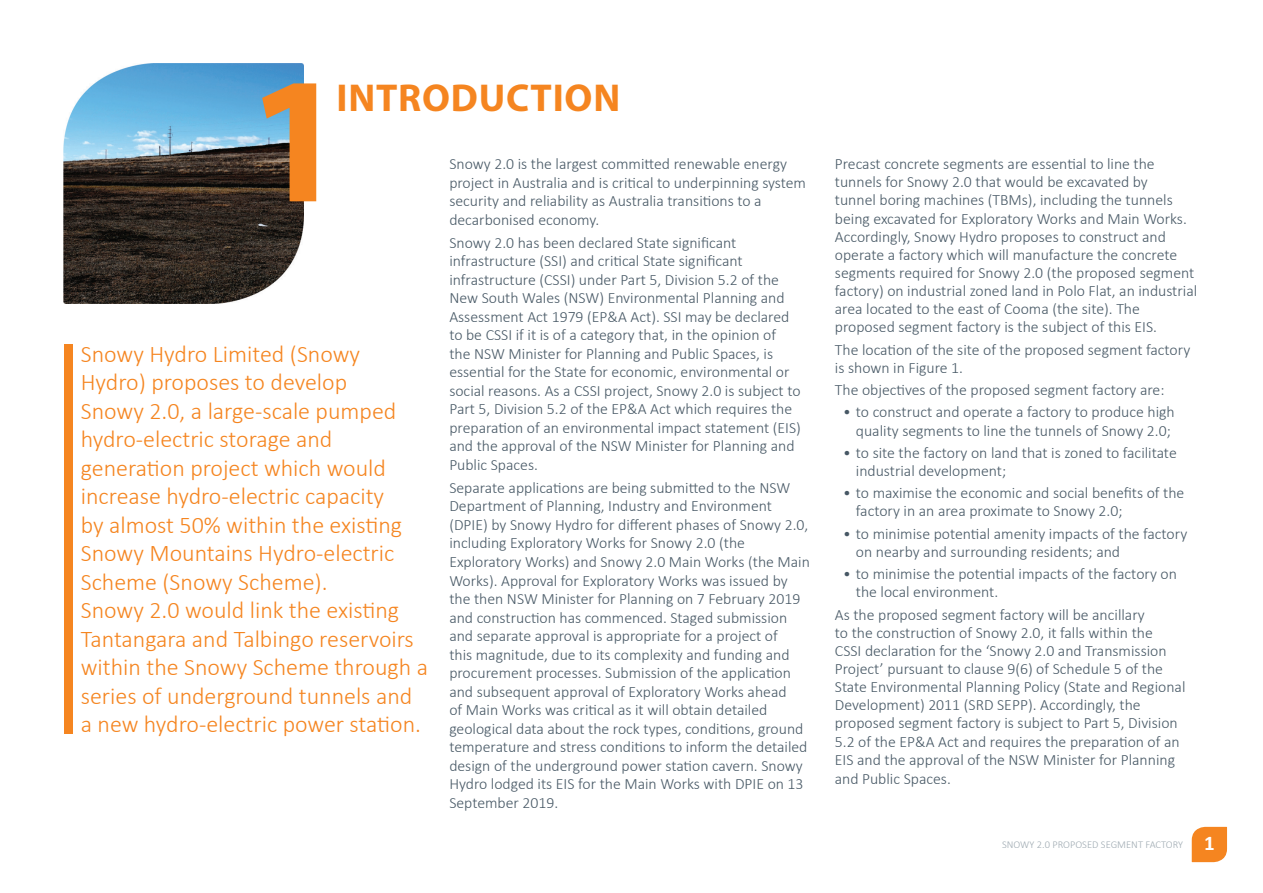
<style>
.page{position:relative;width:1263px;height:893px;background:#fff}
.page>*{position:absolute;margin:0;border:0;box-sizing:border-box;transform-origin:0 0}
.t1{font:700 181.35px "Myriad Pro";color:#f58520}
.t2{font:700 39px "Myriad Pro";letter-spacing:.02em;color:#f58520}
.t3{font:300 24px/28.5px "Calibri";color:#f58520}
.t4{font:300 15.75px/18.6px "Calibri";color:#475865}
.t5{font:300 10.5px "Calibri";color:#9faab2}
.s1{font-weight:700;font-size:21px;color:#fff}
</style>
<div class="page">
<img style="left:64px;top:64px;width:240px;height:240px">
<svg style="left:1192px;top:827px;width:35px;height:35px"></svg>
<div style="left:64px;top:344px;width:8px;height:389px;background:#f58520"></div>
<h1 class="t1" style="left:247px;top:22px;width:102px">1</h1>
<h2 class="t2" style="left:336px;top:73px;width:285px">INTRODUCTION</h2>
<p class="t4" style="left:449px;top:154px;width:358px">Snowy 2.0 is the largest committed renewable energy project in Australia and is critical to underpinning system security and reliability as Australia transitions to a decarbonised economy.</p>
<p class="t4" style="left:449px;top:233px;width:353px">Snowy 2.0 has been declared State significant infrastructure (SSI) and critical State significant infrastructure (CSSI) under Part 5, Division 5.2 of the New South Wales (NSW) Environmental Planning and Assessment Act 1979 (EP&amp;A Act). SSI may be declared to be CSSI if it is of a category that, in the opinion of the NSW Minister for Planning and Public Spaces, is essential for the State for economic, environmental or social reasons. As a CSSI project, Snowy 2.0 is subject to Part 5, Division 5.2 of the EP&amp;A Act which requires the preparation of an environmental impact statement (EIS) and the approval of the NSW Minister for Planning and Public Spaces.</p>
<p class="t4" style="left:449px;top:478px;width:362px">Separate applications are being submitted to the NSW Department of Planning, Industry and Environment (DPIE) by Snowy Hydro for different phases of Snowy 2.0, including Exploratory Works for Snowy 2.0 (the Exploratory Works) and Snowy 2.0 Main Works (the Main Works). Approval for Exploratory Works was issued by the then NSW Minister for Planning on 7 February 2019 and construction has commenced. Staged submission and separate approval is appropriate for a project of<br>this magnitude, due to its complexity and funding and procurement processes. Submission of the application and subsequent approval of Exploratory Works ahead<br>of Main Works was critical as it will obtain detailed geological data about the rock types, conditions, ground temperature and stress conditions to inform the detailed design of the underground power station cavern. Snowy Hydro lodged its EIS for the Main Works with DPIE on 13<br>September 2019.</p>
<p class="t3" style="left:81px;top:339px;width:349px">Snowy Hydro Limited (Snowy<br>Hydro) proposes to develop<br>Snowy 2.0, a large-scale pumped hydro-electric storage and generation project which would increase hydro-electric capacity<br>by almost 50% within the existing<br>Snowy Mountains Hydro-electric<br>Scheme (Snowy Scheme).<br>Snowy 2.0 would link the existing<br>Tantangara and Talbingo reservoirs within the Snowy Scheme through a series of underground tunnels and a new hydro-electric power station.</p>
<p class="t4" style="left:835px;top:155px;width:364px;line-height:18.1px">Precast concrete segments are essential to line the tunnels for Snowy 2.0 that would be excavated by<br>tunnel boring machines (TBMs), including the tunnels being excavated for Exploratory Works and Main Works.<br>Accordingly, Snowy Hydro proposes to construct and operate a factory which will manufacture the concrete segments required for Snowy 2.0 (the proposed segment factory) on industrial zoned land in Polo Flat, an industrial area located to the east of Cooma (the site). The proposed segment factory is the subject of this EIS.</p>
<p class="t4" style="left:835px;top:340px;width:357px;line-height:18.1px">The location of the site of the proposed segment factory is shown in Figure 1.</p>
<p class="t4" style="left:835px;top:380px;width:331px">The objectives of the proposed segment factory are:</p>
<p class="t4" style="left:843px;top:403px;width:333px;line-height:18.1px;text-align:center">• to construct and operate a factory to produce high quality segments to line the tunnels of Snowy 2.0;</p>
<p class="t4" style="left:856px;top:443px;width:322px;line-height:18.1px;text-indent:-13px">• to site the factory on land that is zoned to facilitate industrial development;</p>
<p class="t4" style="left:856px;top:484px;width:330px;line-height:18.1px;text-indent:-13px">• to maximise the economic and social benefits of the factory in an area proximate to Snowy 2.0;</p>
<p class="t4" style="left:856px;top:524px;width:333px;line-height:18.1px;text-indent:-13px">• to minimise potential amenity impacts of the factory on nearby and surrounding residents; and</p>
<p class="t4" style="left:856px;top:565px;width:323px;line-height:18.1px;text-indent:-13px">• to minimise the potential impacts of the factory on the local environment.</p>
<p class="t4" style="left:835px;top:605px;width:352px;line-height:18.1px">As the proposed segment factory will be ancillary<br>to the construction of Snowy 2.0, it falls within the<br>CSSI declaration for the ‘Snowy 2.0 and Transmission Project’ pursuant to clause 9(6) of Schedule 5 of the State Environmental Planning Policy (State and Regional Development) 2011 (SRD SEPP). Accordingly, the proposed segment factory is subject to Part 5, Division 5.2 of the EP&amp;A Act and requires the preparation of an EIS and the approval of the NSW Minister for Planning</p>
<p class="t4" style="left:835px;top:769px;width:117px">and Public Spaces.</p>
<p class="t5" style="left:1002px;top:838px;width:214px">SNOWY 2.0 PROPOSED SEGMENT FACTORY <span class="s1">1</span></p>
</div>
